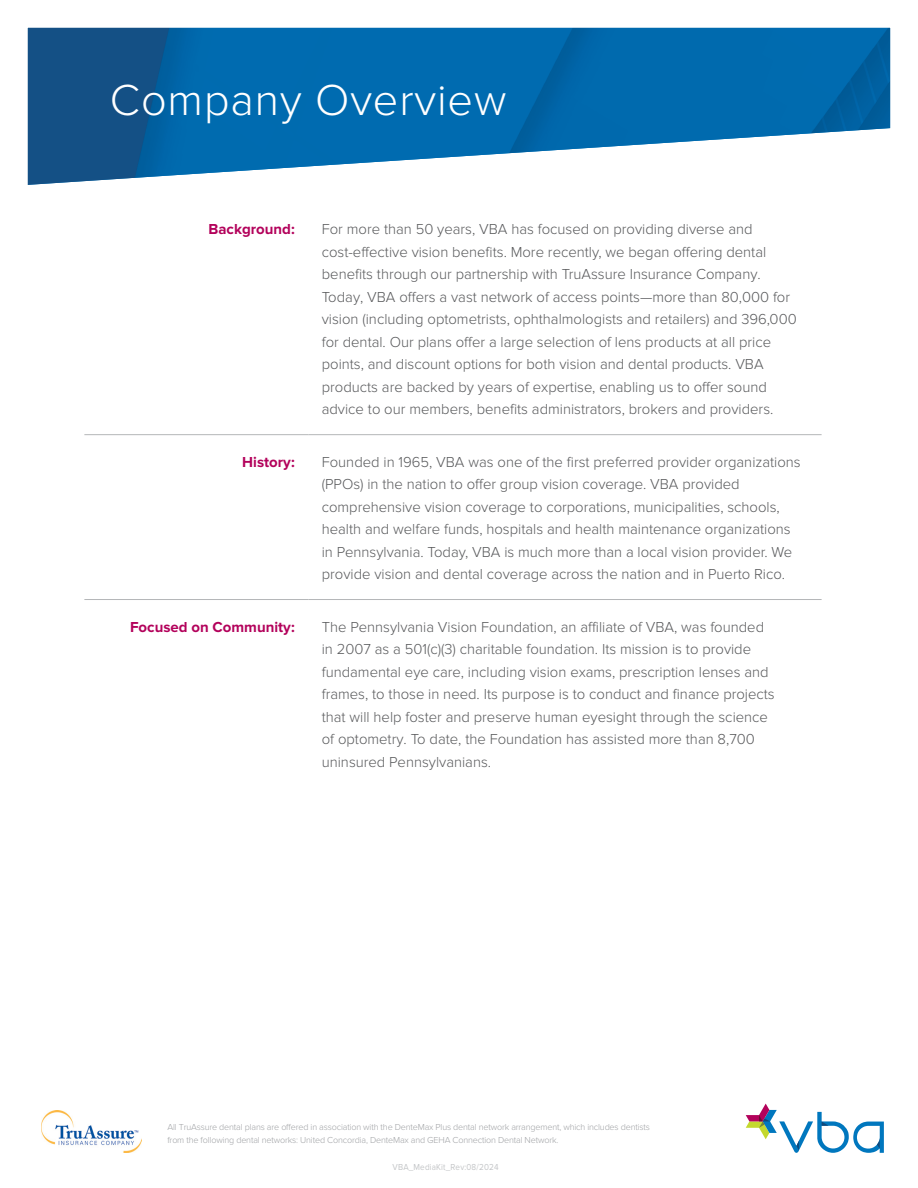
<style>
.page{position:relative;width:918px;height:1188px;background:#fff}
.page>*{position:absolute;margin:0;border:0;box-sizing:border-box;transform-origin:0 0}
.t1{font:300 45px "Proxima Nova";letter-spacing:.02em;color:#fff}
.t2{font:300 15px/22.5px "Proxima Nova";color:#58595b}
.t3{font:700 15px "Proxima Nova";color:#b3025b}
.t4{font:300 9px/12.6px "Proxima Nova";letter-spacing:-.015em;color:#9fa1a4}
.t5{font:9px "Proxima Nova";letter-spacing:.02em;color:#c3c5c7;scale:.9 1}
</style>
<div class="page">
<svg style="left:27px;top:27px;width:864px;height:158px"></svg>
<hr style="left:84px;top:434px;width:224px;height:1px;background:#b4b6b8">
<hr style="left:308px;top:434px;width:514px;height:1px;background:#b4b6b8">
<hr style="left:84px;top:599px;width:224px;height:1px;background:#b4b6b8">
<hr style="left:308px;top:599px;width:514px;height:1px;background:#b4b6b8">
<svg style="left:746px;top:1104px;width:138px;height:49px"></svg>
<img style="left:41px;top:1110px;width:101px;height:43px">
<h1 class="t1" style="left:110px;top:74px;width:398px">Company Overview</h1>
<p class="t3" style="left:209px;top:221px;width:88px">Background:</p>
<p class="t2" style="left:322px;top:218px;width:476px">For more than 50 years, VBA has focused on providing diverse and cost-effective vision benefits. More recently, we began offering dental benefits through our partnership with TruAssure Insurance Company.<br>Today, VBA offers a vast network of access points—more than 80,000 for vision (including optometrists, ophthalmologists and retailers) and 396,000 for dental. Our plans offer a large selection of lens products at all price points, and discount options for both vision and dental products. VBA products are backed by years of expertise, enabling us to offer sound advice to our members, benefits administrators, brokers and providers.</p>
<p class="t3" style="left:242px;top:453px;width:54px">History:</p>
<p class="t2" style="left:322px;top:451px;width:481px">Founded in 1965, VBA was one of the first preferred provider organizations (PPOs) in the nation to offer group vision coverage. VBA provided comprehensive vision coverage to corporations, municipalities, schools, health and welfare funds, hospitals and health maintenance organizations in Pennsylvania. Today, VBA is much more than a local vision provider. We provide vision and dental coverage across the nation and in Puerto Rico.</p>
<p class="t3" style="left:130px;top:618px;width:166px">Focused on Community:</p>
<p class="t2" style="left:322px;top:616px;width:455px">The Pennsylvania Vision Foundation, an affiliate of VBA, was founded in 2007 as a 501(c)(3) charitable foundation. Its mission is to provide fundamental eye care, including vision exams, prescription lenses and frames, to those in need. Its purpose is to conduct and finance projects that will help foster and preserve human eyesight through the science of optometry. To date, the Foundation has assisted more than 8,700 uninsured Pennsylvanians.</p>
<p class="t4" style="left:167px;top:1120px;width:484px">All TruAssure dental plans are offered in association with the DenteMax Plus dental network arrangement, which includes dentists from the following dental networks: United Concordia, DenteMax and GEHA Connection Dental Network.</p>
<p class="t5" style="left:393px;top:1162px;width:119px">VBA_MediaKit_Rev:08/2024</p>
</div>
